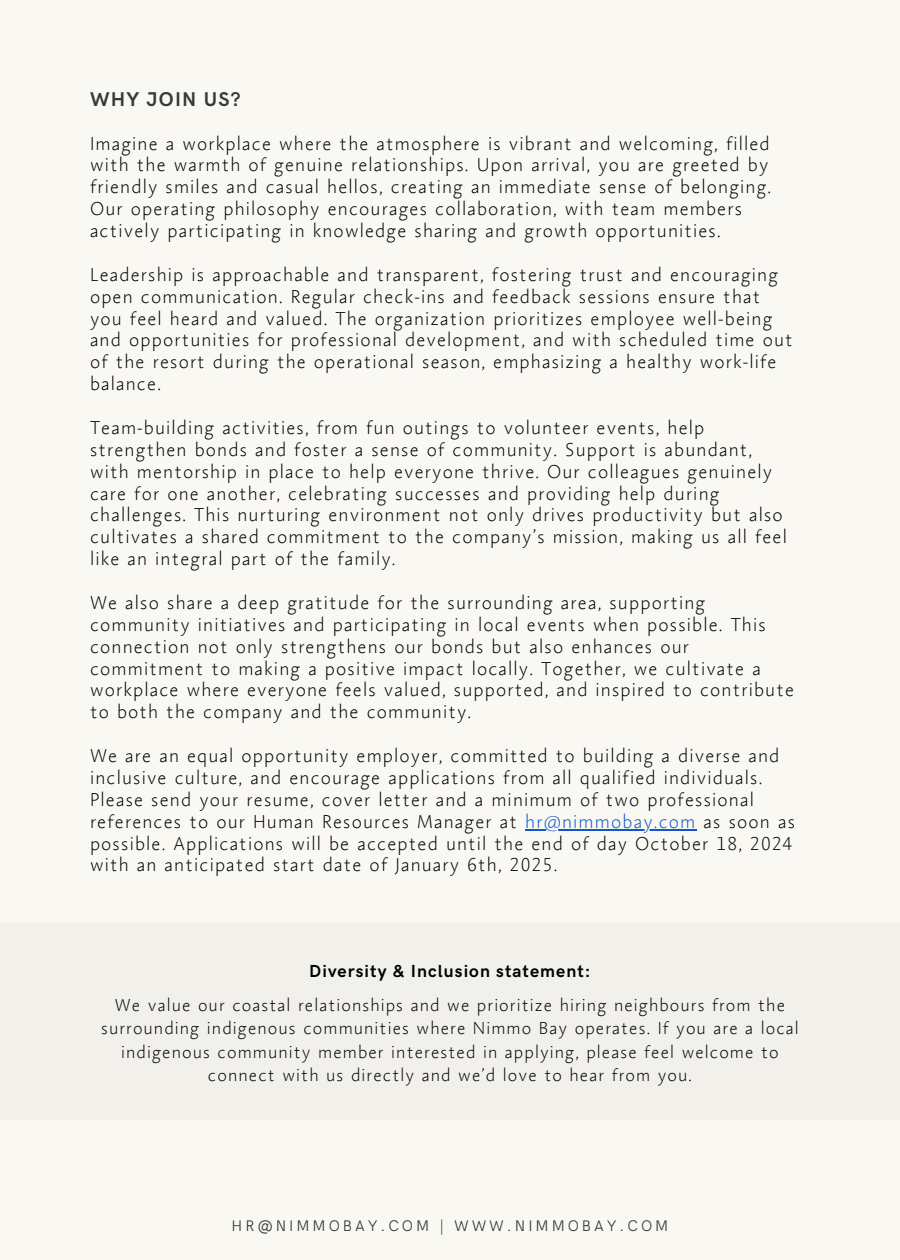
<style>
.page{position:relative;width:900px;height:1260px;background:#f9f8f2}
.page>*{position:absolute;margin:0;border:0;box-sizing:border-box;transform-origin:0 0}
.t1{font:700 20px "HK Grotesk Pro";letter-spacing:.06em;color:#393939}
.t2{font:200 18.75px/22px "Aroma No 2 LTW01";letter-spacing:.06em;color:#000}
.t3{font:200 17.5px/23.2px "Aroma No 2 LTW01";letter-spacing:.06em;color:#000;text-align:center}
.t4{font:700 17.5px "HK Grotesk Pro";letter-spacing:.06em;color:#000}
.t5{font:300 15.25px "HK Grotesk";letter-spacing:.19em;color:#2a3830}
.s1{color:#15c}
</style>
<div class="page">
<hr style="left:525px;top:829px;width:172px;height:2px;background:#15c">
<div style="left:0;top:923px;width:900px;height:197px;background:#eeece6"></div>
<p class="t1" style="left:90px;top:88px;width:152px">WHY JOIN US?</p>
<h1 class="t2" style="left:90px;top:133px;width:683px">Imagine a workplace where the atmosphere is vibrant and welcoming, filled with the warmth of genuine relationships. Upon arrival, you are greeted by friendly smiles and casual hellos, creating an immediate sense of belonging.<br>Our operating philosophy encourages collaboration, with team members actively participating in knowledge sharing and growth opportunities.</h1>
<p class="t2" style="left:90px;top:264px;width:704px">Leadership is approachable and transparent, fostering trust and encouraging open communication. Regular check-ins and feedback sessions ensure that you feel heard and valued. The organization prioritizes employee well-being and opportunities for professional development, and with scheduled time out of the resort during the operational season, emphasizing a healthy work-life balance.</p>
<p class="t2" style="left:90px;top:417px;width:698px">Team-building activities, from fun outings to volunteer events, help strengthen bonds and foster a sense of community. Support is abundant, with mentorship in place to help everyone thrive. Our colleagues genuinely care for one another, celebrating successes and providing help during challenges. This nurturing environment not only drives productivity but also cultivates a shared commitment to the company’s mission, making us all feel like an integral part of the family.</p>
<p class="t2" style="left:90px;top:592px;width:706px">We also share a deep gratitude for the surrounding area, supporting community initiatives and participating in local events when possible. This connection not only strengthens our bonds but also enhances our commitment to making a positive impact locally. Together, we cultivate a workplace where everyone feels valued, supported, and inspired to contribute to both the company and the community.</p>
<p class="t2" style="left:90px;top:745px;width:707px">We are an equal opportunity employer, committed to building a diverse and inclusive culture, and encourage applications from all qualified individuals.<br>Please send your resume, cover letter and a minimum of two professional references to our Human Resources Manager at <span class="s1">hr@nimmobay.com</span> as soon as</p>
<p class="t2" style="left:90px;top:833px;width:704px">possible. Applications will be accepted until the end of day October 18, 2024 with an anticipated start date of January 6th, 2025.</p>
<h3 class="t4" style="left:309px;top:962px;width:283px">Diversity &amp; Inclusion statement:</h3>
<h4 class="t3" style="left:101px;top:994px;width:699px">We value our coastal relationships and we prioritize hiring neighbours from the surrounding indigenous communities where Nimmo Bay operates. If you are a local indigenous community member interested in applying, please feel welcome to connect with us directly and we’d love to hear from you.</h4>
<p class="t5" style="left:232px;top:1217px;width:438px">HR@NIMMOBAY.COM | WWW.NIMMOBAY.COM</p>
</div>
